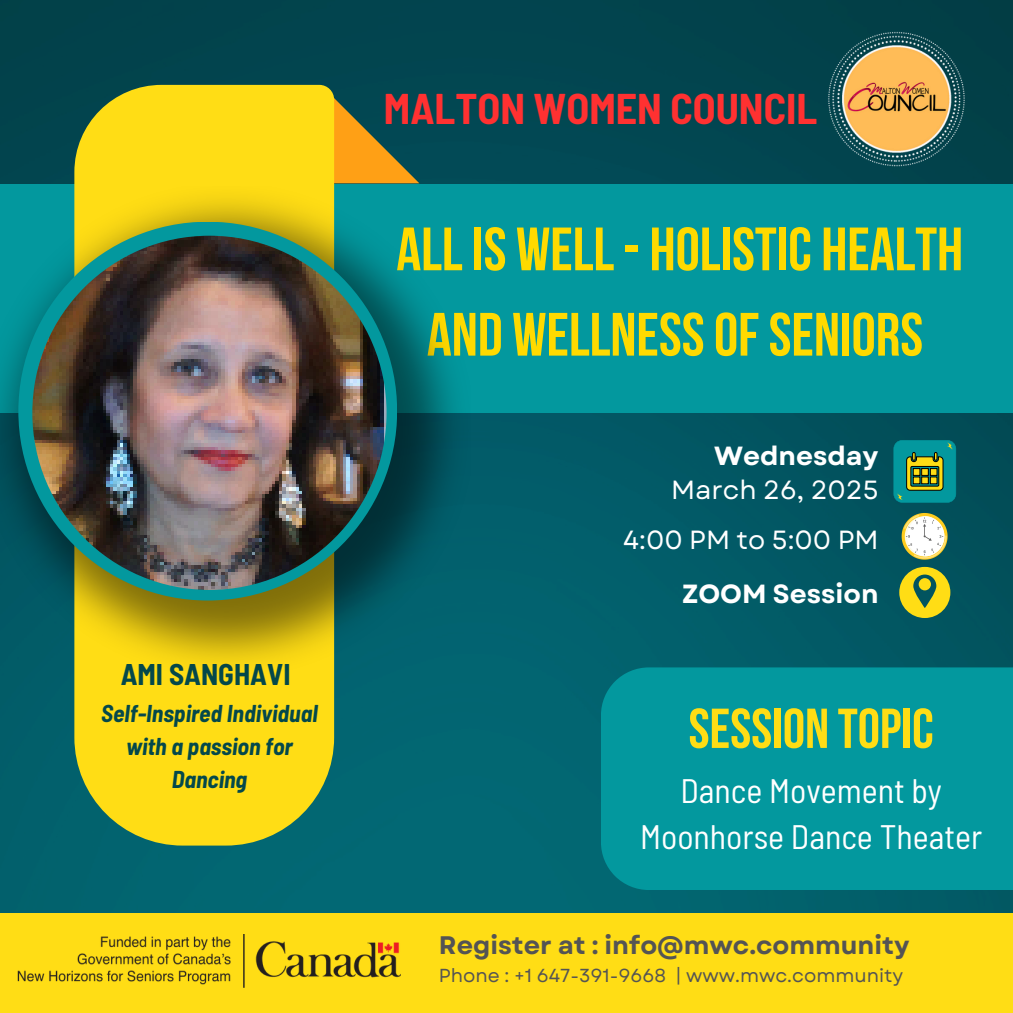
<style>
.page{position:relative;width:1013px;height:1013px;background:#fff}
.page>*{position:absolute;margin:0;border:0;box-sizing:border-box;transform-origin:0 0}
.t1{font:700 61px/85.2px "Bebas Neue";color:#ffda00;text-align:center}
.t2{font:700 56.12px "Bebas Neue";color:#ffdd15}
.t3{font:700 semi-condensed 41.88px "Barlow";color:#ff3131}
.t4{font:semi-condensed 33.88px/46.9px "Barlow";color:#fff;text-align:center}
.t5{font:700 semi-condensed 29.25px "Barlow";color:#04484b}
.t6{font:26.25px "Garet";color:#fff}
.t7{font:700 26.25px "Garet";color:#fff}
.t8{font:700 25.38px "Garet";color:#545454}
.t9{font:italic 700 semi-condensed 23.75px/32.8px "Barlow";color:#04484b;text-align:center}
.t10{font:18.75px "Garet";color:#545454}
</style>
<div class="page">
<img style="left:0;top:0;width:1012px;height:913px">
<div style="left:0;top:184px;width:1012px;height:229px;background:#03989e"></div>
<div style="left:0;top:913px;width:1012px;height:99px;background:#ffdd15"></div>
<img style="left:17px;top:934px;width:383px;height:53px">
<img style="left:822px;top:25px;width:149px;height:149px">
<svg style="left:893px;top:440px;width:63px;height:62px;background:#289178"></svg>
<div style="left:913px;top:468px;width:6px;height:7px;background:#ffdd15"></div>
<div style="left:913px;top:468px;width:7px;height:7px;border:1px solid #000"></div>
<div style="left:921px;top:468px;width:7px;height:7px;background:#ffdd15"></div>
<div style="left:921px;top:468px;width:7px;height:7px;border:1px solid #000"></div>
<div style="left:913px;top:477px;width:6px;height:7px;background:#ffdd15"></div>
<div style="left:913px;top:476px;width:7px;height:8px;border:1px solid #000"></div>
<div style="left:921px;top:477px;width:7px;height:7px;background:#ffdd15"></div>
<div style="left:921px;top:476px;width:7px;height:8px;border:1px solid #000"></div>
<div style="left:930px;top:468px;width:7px;height:7px;background:#ffdd15"></div>
<div style="left:930px;top:468px;width:7px;height:7px;border:1px solid #000"></div>
<div style="left:930px;top:477px;width:7px;height:7px;background:#ffdd15"></div>
<div style="left:930px;top:476px;width:7px;height:8px;border:1px solid #000"></div>
<svg style="left:901px;top:513px;width:46px;height:47px"></svg>
<svg style="left:899px;top:567px;width:51px;height:51px;background:#a3ab2f"></svg>
<div style="left:601px;top:667px;width:411px;height:223px;background:#03989e"></div>
<svg style="left:334px;top:85px;width:85px;height:98px;background:#6f6e38"></svg>
<svg style="left:74px;top:85px;width:260px;height:760px;background:#e7d01c"></svg>
<img style="left:0;top:186px;width:470px;height:488px">
<div style="left:18px;top:222px;width:379px;height:378px;background:#03989e;border-radius:50%"></div>
<img style="left:32px;top:236px;width:354px;height:354px;border-radius:50%">
<p class="t5" style="left:121px;top:656px;width:171px">AMI SANGHAVI</p>
<p class="t9" style="left:101px;top:696px;width:218px">Self-Inspired Individual with a passion for<br>Dancing</p>
<p class="t3" style="left:384px;top:82px;width:435px">MALTON WOMEN COUNCIL</p>
<p class="t1" style="left:396px;top:212px;width:568px">ALLIS WELL- HOLISTIC HEALTH<br>AND WELLNESSOFSENIORS</p>
<p class="t7" style="left:714px;top:436px;width:166px">Wednesday</p>
<h6 class="t6" style="left:671px;top:470px;width:209px">March 26, 2025</h6>
<h2 class="t6" style="left:623px;top:521px;width:257px">4:00 PM to 5:00 PM</h2>
<p class="t7" style="left:682px;top:575px;width:198px">ZOOM Session</p>
<p class="t2" style="left:688px;top:705px;width:247px">SESSION TOPIC</p>
<p class="t4" style="left:640px;top:765px;width:343px">Dance Movement by<br>Moonhorse Dance Theater</p>
<h6 class="t8" style="left:439px;top:926px;width:472px">Register at : info@mwc.community</h6>
<p class="t10" style="left:439px;top:961px;width:466px">Phone : +1 647-391-9668 | www.mwc.community</p>
</div>
